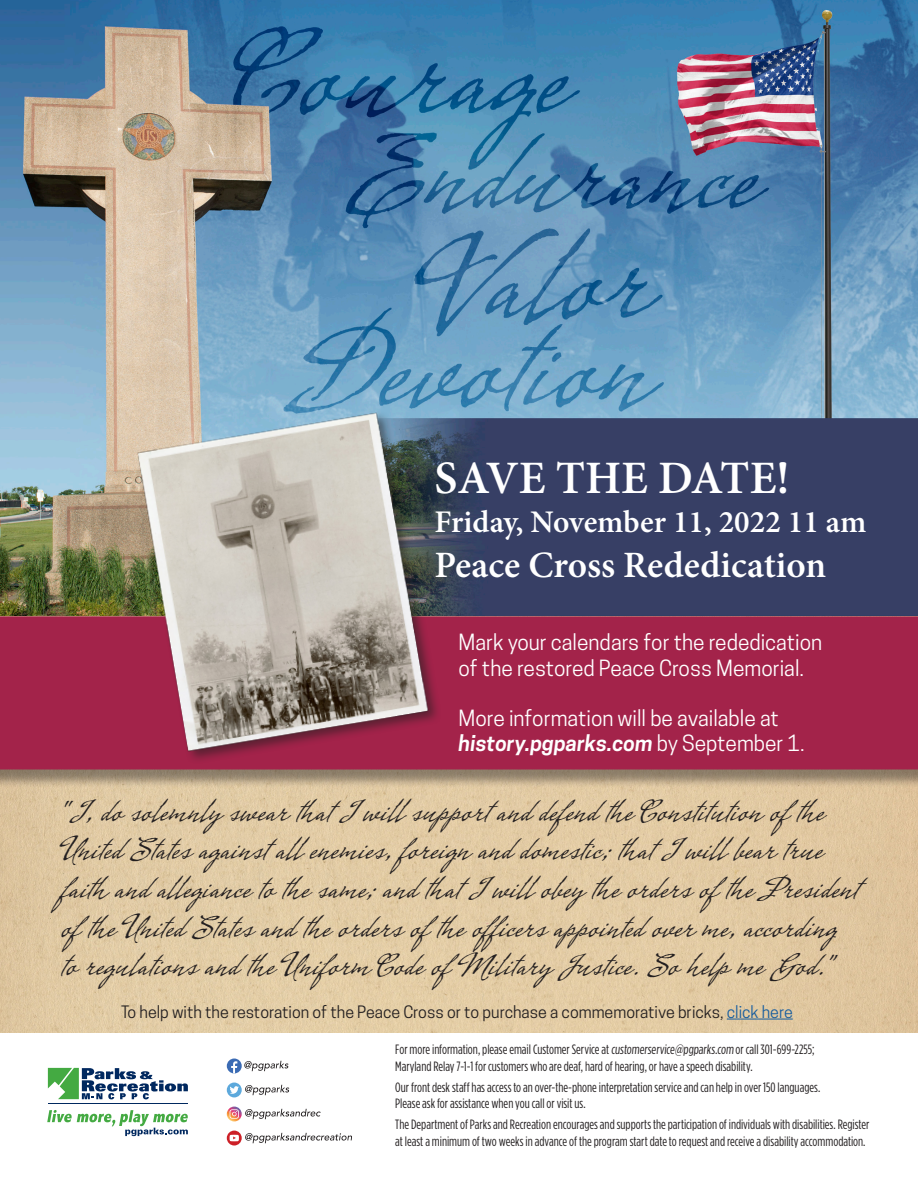
<style>
.page{position:relative;width:918px;height:1188px;background:#fff}
.page>*{position:absolute;margin:0;border:0;box-sizing:border-box;transform-origin:0 0}
.t1{font:600 46.5px "Minion Pro";color:#fff}
.t2{font:600 37.2px "Minion Pro";color:#fff}
.t3{font:600 31.5px "Minion Pro";color:#fff}
.t4{font:27.6px/38.7px "Cenizas";color:#231f20}
.t5{font:21px/25.2px "Cooper Hewitt";color:#fff}
.t6{font:16.05px "Cooper Hewitt";color:#231f20}
.t7{font:13.5px/16.5px "Gotham Condensed";color:#231f20}
.s1{font-weight:600;font-style:italic}
.s2{color:#175d9e}
</style>
<div class="page">
<img style="left:0;top:0;width:918px;height:1033px">
<div style="left:0;top:619px;width:918px;height:169px;background:#231f20;opacity:.45"></div>
<div style="left:0;top:616px;width:918px;height:154px;background:#a3234a"></div>
<div style="left:136px;top:410px;width:306px;height:354px;background:#231f20;opacity:.55"></div>
<img style="left:136px;top:410px;width:296px;height:346px">
<svg style="left:48px;top:1068px;width:140px;height:31px"></svg>
<hr style="left:48px;top:1103px;width:140px;height:1px;background:#00285f">
<svg style="left:47px;top:1110px;width:141px;height:26px"></svg>
<svg style="left:244px;top:1061px;width:45px;height:10px"></svg>
<div style="left:227px;top:1059px;width:15px;height:14px;background:#3b6bb4;border-radius:50%"></div>
<svg style="left:231px;top:1061px;width:6px;height:12px"></svg>
<svg style="left:245px;top:1085px;width:44px;height:10px"></svg>
<div style="left:227px;top:1083px;width:15px;height:14px;background:#5da9dc;border-radius:50%"></div>
<svg style="left:230px;top:1086px;width:9px;height:8px"></svg>
<svg style="left:245px;top:1109px;width:76px;height:10px"></svg>
<svg style="left:227px;top:1107px;width:15px;height:14px"></svg>
<svg style="left:230px;top:1109px;width:9px;height:10px"></svg>
<svg style="left:245px;top:1133px;width:107px;height:10px"></svg>
<svg style="left:227px;top:1131px;width:15px;height:15px"></svg>
<svg style="left:230px;top:1135px;width:9px;height:6px"></svg>
<hr style="left:727px;top:1019px;width:66px;height:1px;background:#175d9e">
<p class="t1" style="left:435px;top:446px;width:356px">SAVE THE DATE!</p>
<p class="t3" style="left:435px;top:500px;width:433px">Friday, November 11, 2022 11 am</p>
<p class="t2" style="left:435px;top:539px;width:393px">Peace Cross Rededication</p>
<p class="t5" style="left:459px;top:630px;width:365px">Mark your calendars for the rededication of the restored Peace Cross Memorial.</p>
<p class="t5" style="left:459px;top:706px;width:348px">More information will be available at <span class="s1">history.pgparks.com</span> by September 1.</p>
<p class="t4" style="left:61px;top:791px;width:799px">“I, do solemnly swear that I will support and defend the Constitution ofthe United States against all enemies, foreign and domestic; that I will bear true faith and allegiance to the same; and that I will obey the orders ofthe President ofthe United States and the orders ofthe officers appointed over me, according to regulations and the Uniform Code ofMilitary Justice. So help me God.”</p>
<p class="t6" style="left:121px;top:1002px;width:673px">To help with the restoration of the Peace Cross or to purchase a commemorative bricks, <span class="s2">click here</span></p>
<p class="t7" style="left:395px;top:1041px;width:421px">For more information, please email Customer Service at customerservice@pgparks.com or call 301-699-2255;<br>Maryland Relay 7-1-1 for customers who are deaf, hard of hearing, or have a speech disability.</p>
<p class="t7" style="left:395px;top:1078px;width:427px">Our front desk staff has access to an over-the-phone interpretation service and can help in over 150 languages.<br>Please ask for assistance when you call or visit us.</p>
<p class="t7" style="left:395px;top:1116px;width:476px">The Department of Parks and Recreation encourages and supports the participation of individuals with disabilities. Register at least a minimum of two weeks in advance of the program start date to request and receive a disability accommodation.</p>
</div>
